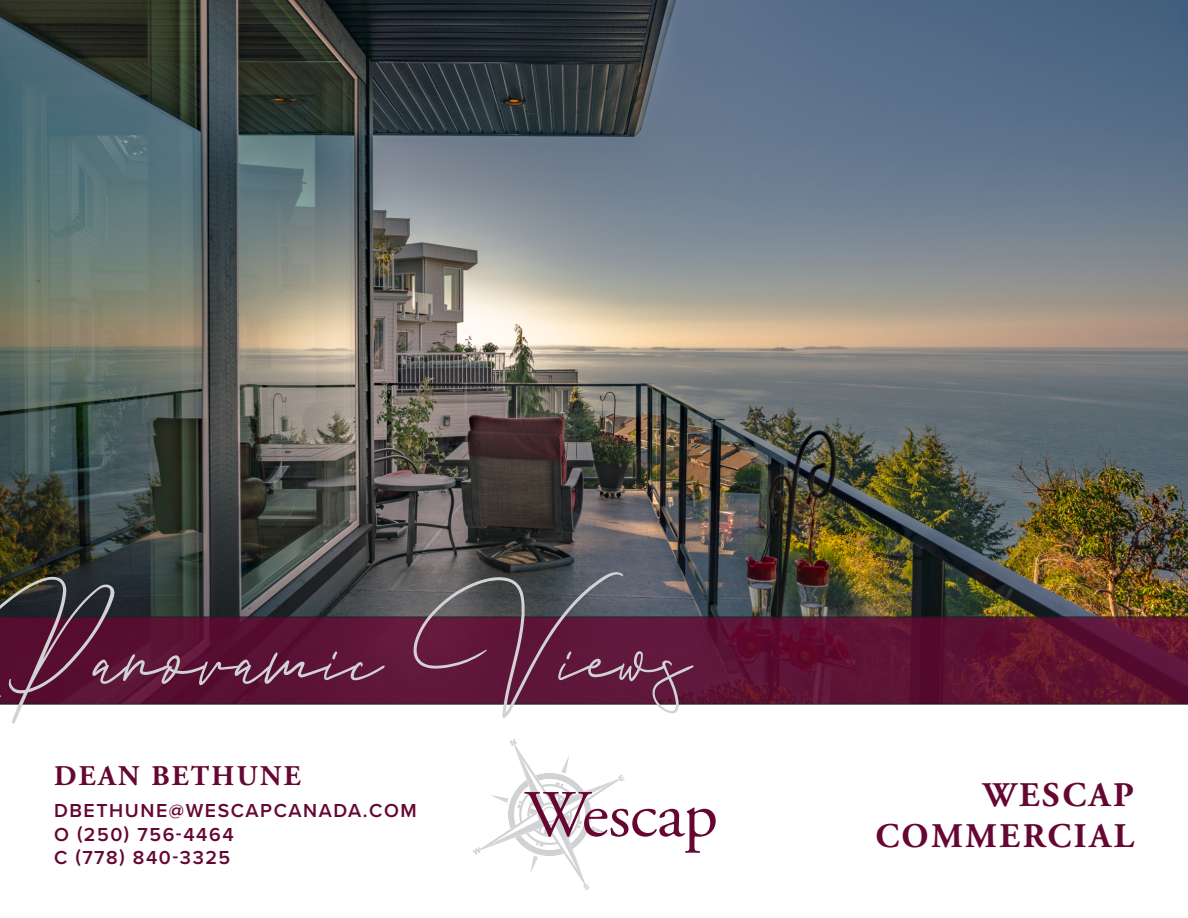
<style>
.page{position:relative;width:1188px;height:918px;background:#fff}
.page>*{position:absolute;margin:0;border:0;box-sizing:border-box;transform-origin:0 0}
.t1{font:97.5px "Andrea Bilarosa";color:#d1d2d4}
.t2{font:700 34.5px/41.4px "Adobe Garamond";letter-spacing:.08em;color:#650732;text-align:right}
.t3{font:700 28.5px "Adobe Garamond";letter-spacing:.08em;color:#650732}
.t4{font:600 19.5px "Proxima Nova";letter-spacing:.08em;color:#650732}
</style>
<div class="page">
<img style="left:0;top:0;width:1188px;height:616px">
<svg style="left:472px;top:739px;width:244px;height:151px"></svg>
<svg style="left:0;top:616px;width:1188px;height:89px;background:#5c1435"></svg>
<p class="t1" style="left:-36px;top:599px;width:730px">Panoramic Views</p>
<p class="t3" style="left:54px;top:760px;width:248px">DEAN BETHUNE</p>
<p class="t4" style="left:54px;top:796px;width:364px">DBETHUNE@WESCAPCANADA.COM</p>
<p class="t4" style="left:54px;top:820px;width:181px">O (250) 756-4464</p>
<p class="t4" style="left:54px;top:843px;width:178px">C (778) 840-3325</p>
<p class="t2" style="left:875px;top:775px;width:260px">WESCAP<br>COMMERCIAL</p>
</div>
